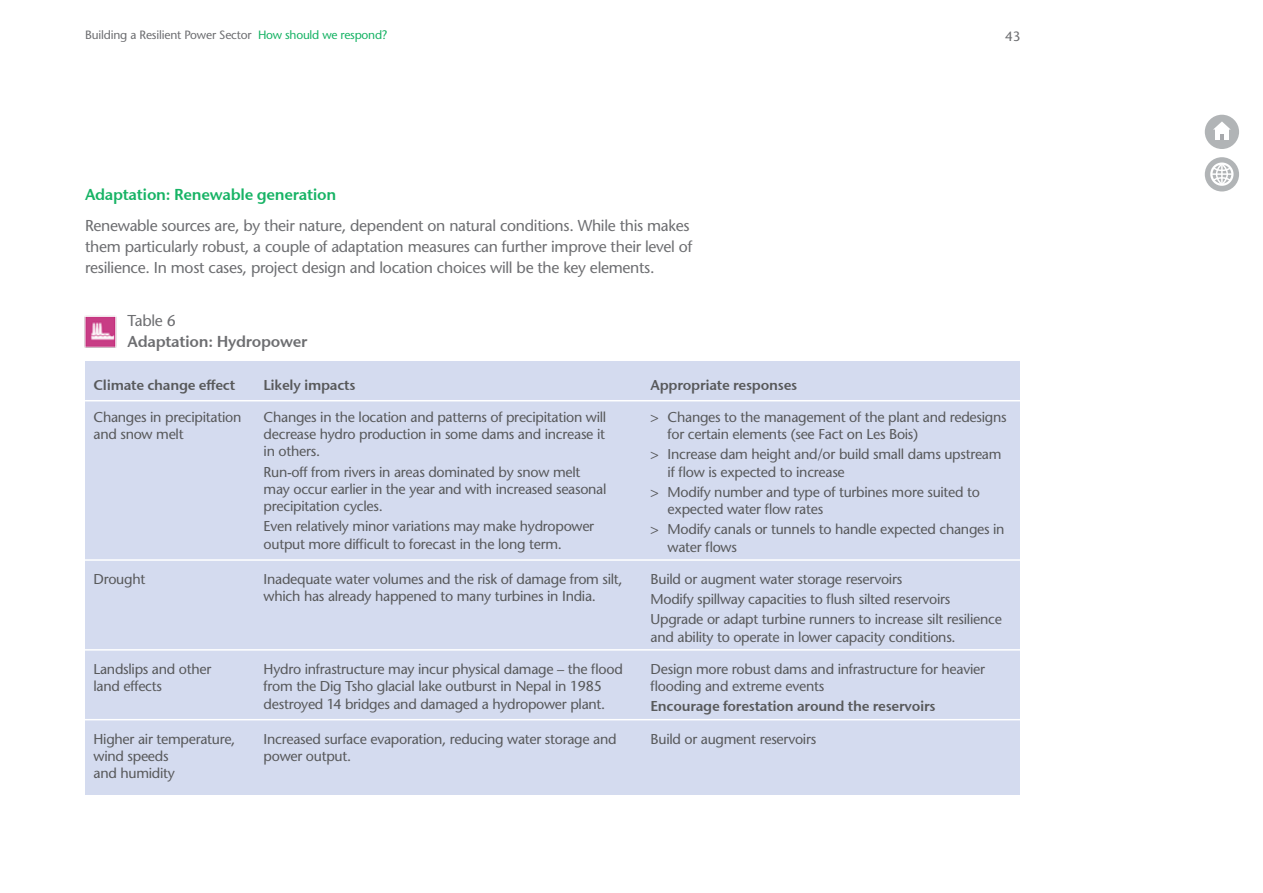
<style>
.page{position:relative;width:1263px;height:893px;background:#fff}
.page>*{position:absolute;margin:0;border:0;box-sizing:border-box;transform-origin:0 0}
.t1{font:15.75px/21px "Stone Sans";letter-spacing:-.02em;color:#6d6e71}
.t2{font:15.75px "Stone Sans Sem ITCTT Semi";letter-spacing:-.02em;color:#17b365}
.t3{font:15.75px "Stone Sans Sem ITCTT Semi";letter-spacing:-.02em;color:#6d6e71}
.t4{font:14.25px/17.2px "Stone Sans";letter-spacing:-.02em;color:#58595b}
.t5{font:14.25px "Stone Sans Sem ITCTT Semi";letter-spacing:-.02em;color:#58595b}
.t6{font:13.5px "Stone Sans";color:#6d6e71}
.t7{font:12px "Stone Sans";letter-spacing:-.015em;color:#6d6e71}
.s1{color:#17b365}
</style>
<div class="page">
<div style="left:1205px;top:157px;width:34px;height:34px;background:#b1b4b6;border-radius:50%"></div>
<div style="left:1210px;top:162px;width:23px;height:24px;border:2px solid #fff;border-radius:50%"></div>
<hr style="left:1212px;top:173px;width:20px;height:2px;background:#fff">
<svg style="left:1212px;top:162px;width:19px;height:24px"></svg>
<div style="left:1205px;top:115px;width:34px;height:34px;background:#b1b4b6;border-radius:50%"></div>
<svg style="left:1213px;top:121px;width:18px;height:19px"></svg>
<div style="left:85px;top:361px;width:935px;height:434px;background:#d4dbef"></div>
<hr style="left:85px;top:400px;width:935px;height:1px;background:#fff">
<hr style="left:85px;top:559px;width:935px;height:2px;background:#fff">
<hr style="left:85px;top:649px;width:935px;height:2px;background:#fff">
<hr style="left:85px;top:719px;width:935px;height:1px;background:#fff">
<img style="left:84px;top:315px;width:33px;height:33px">
<p class="t7" style="left:85px;top:28px;width:304px">Building a Resilient Power Sector <span class="s1">How should we respond?</span></p>
<p class="t6" style="left:1005px;top:28px;width:17px">43</p>
<p class="t2" style="left:85px;top:181px;width:253px">Adaptation: Renewable generation</p>
<p class="t1" style="left:85px;top:215px;width:609px">Renewable sources are, by their nature, dependent on natural conditions. While this makes them particularly robust, a couple of adaptation measures can further improve their level of resilience. In most cases, project design and location choices will be the key elements.</p>
<p class="t1" style="left:128px;top:309px;width:50px">Table 6</p>
<p class="t3" style="left:128px;top:328px;width:181px">Adaptation: Hydropower</p>
<p class="t5" style="left:94px;top:373px;width:143px">Climate change effect</p>
<p class="t4" style="left:94px;top:408px;width:149px">Changes in precipitation and snow melt</p>
<p class="t4" style="left:94px;top:570px;width:53px">Drought</p>
<p class="t5" style="left:264px;top:373px;width:93px">Likely impacts</p>
<p class="t4" style="left:264px;top:408px;width:344px;text-align:justify">Changes in the location and patterns of precipitation will decrease hydro production in some dams and increase it in others.</p>
<p class="t4" style="left:264px;top:463px;width:344px">Run-off from rivers in areas dominated by snow melt may occur earlier in the year and with increased seasonal precipitation cycles.</p>
<p class="t4" style="left:264px;top:518px;width:332px">Even relatively minor variations may make hydropower output more difficult to forecast in the long term.</p>
<p class="t4" style="left:264px;top:570px;width:361px">Inadequate water volumes and the risk of damage from silt, which has already happened to many turbines in India.</p>
<p class="t4" style="left:94px;top:660px;width:119px">Landslips and other land effects</p>
<p class="t4" style="left:94px;top:730px;width:143px">Higher air temperature, wind speeds<br>and humidity</p>
<p class="t4" style="left:264px;top:660px;width:361px">Hydro infrastructure may incur physical damage – the flood from the Dig Tsho glacial lake outburst in Nepal in 1985 destroyed 14 bridges and damaged a hydropower plant.</p>
<p class="t4" style="left:264px;top:730px;width:354px">Increased surface evaporation, reducing water storage and power output.</p>
<p class="t5" style="left:651px;top:373px;width:148px">Appropriate responses</p>
<p class="t4" style="left:668px;top:408px;width:341px;text-indent:-17px">&gt; Changes to the management of the plant and redesigns for certain elements (see Fact on Les Bois)</p>
<p class="t4" style="left:668px;top:446px;width:335px;text-indent:-17px">&gt; Increase dam height and/or build small dams upstream if flow is expected to increase</p>
<p class="t4" style="left:668px;top:483px;width:314px;text-indent:-17px">&gt; Modify number and type of turbines more suited to expected water flow rates</p>
<p class="t4" style="left:668px;top:521px;width:338px;text-indent:-17px">&gt; Modify canals or tunnels to handle expected changes in water flows</p>
<p class="t4" style="left:651px;top:569px;width:353px;line-height:20.2px">Build or augment water storage reservoirs<br>Modify spillway capacities to flush silted reservoirs<br>Upgrade or adapt turbine runners to increase silt resilience</p>
<p class="t4" style="left:651px;top:628px;width:307px">and ability to operate in lower capacity conditions.</p>
<p class="t4" style="left:651px;top:660px;width:336px">Design more robust dams and infrastructure for heavier flooding and extreme events</p>
<p class="t5" style="left:651px;top:694px;width:287px">Encourage forestation around the reservoirs</p>
<p class="t4" style="left:651px;top:730px;width:167px">Build or augment reservoirs</p>
</div>
